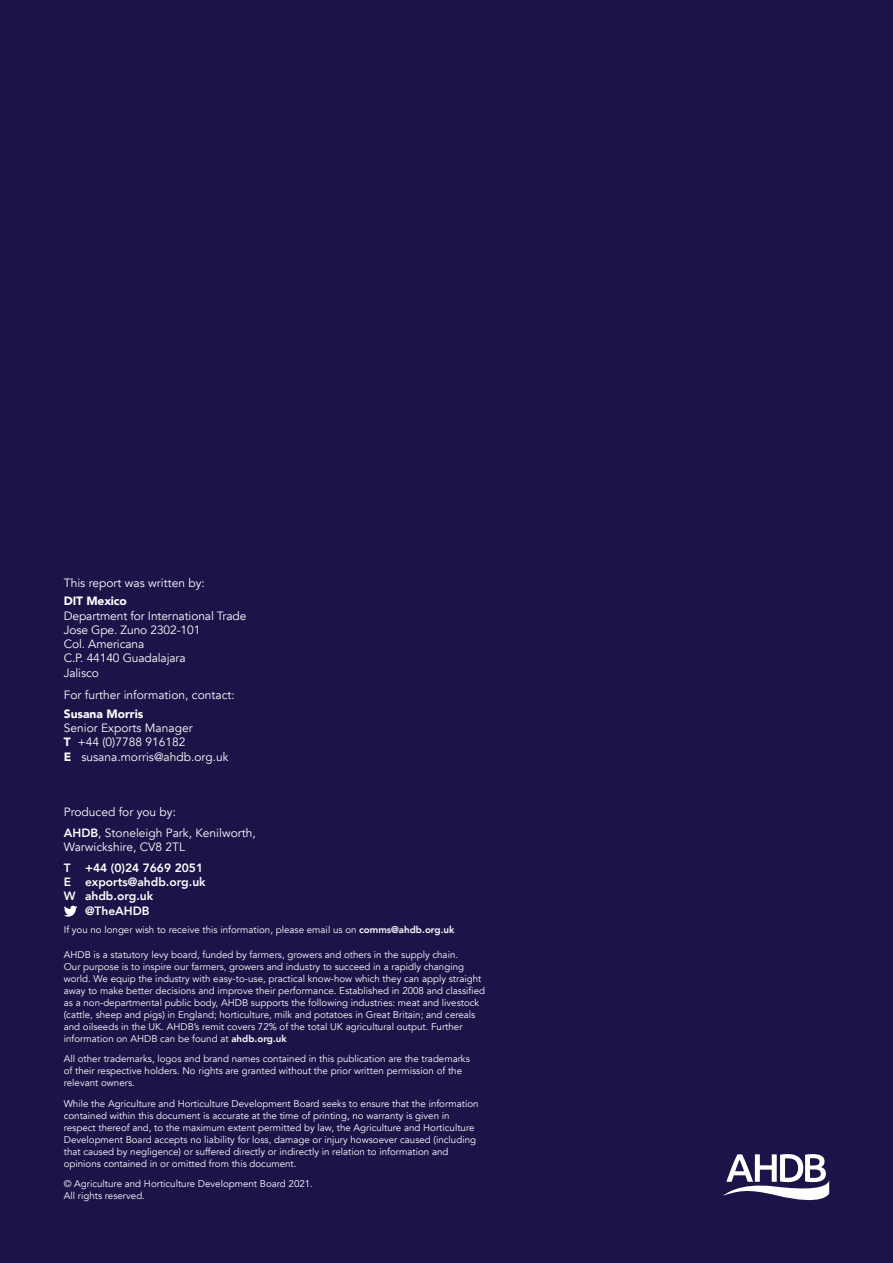
<style>
.page{position:relative;width:893px;height:1263px;background:#1e1348}
.page>*{position:absolute;margin:0;border:0;box-sizing:border-box;transform-origin:0 0}
.CONTENTS_FOOTER__exp{font:12px/14.2px "Avenir";color:#fff}
.A6_white_main_text{font:12px/14.2px "Avenir";color:#fff}
.A6_white_main_text-2{font:800 12px "Avenir";color:#fff}
.A6_disclaimer{font:9.75px/12px "Avenir";color:#fff}
.s1{font-weight:900}
.s2{font-weight:800}
</style>
<div class="page">
<svg style="left:723px;top:1154px;width:106px;height:47px"></svg>
<svg style="left:64px;top:906px;width:13px;height:11px"></svg>
<p class="CONTENTS_FOOTER__exp" style="left:64px;top:576px;width:143px">This report was written by:</p>
<p class="CONTENTS_FOOTER__exp" style="left:64px;top:594px;width:184px"><span class="s1">DIT Mexico<br></span>Department for International Trade<br>Jose Gpe. Zuno 2302-101<br>Col. Americana<br>C.P. 44140 Guadalajara<br>Jalisco</p>
<p class="CONTENTS_FOOTER__exp" style="left:64px;top:688px;width:173px">For further information, contact:</p>
<p class="CONTENTS_FOOTER__exp" style="left:64px;top:707px;width:166px"><span class="s1">Susana Morris<br></span>Senior Exports Manager<br><span class="s1">T</span> +44 (0)7788 916182<br><span class="s1">E</span> susana.morris@ahdb.org.uk</p>
<p class="A6_white_main_text" style="left:64px;top:805px;width:114px">Produced for you by:</p>
<p class="A6_white_main_text" style="left:64px;top:826px;width:193px"><span class="s2">AHDB</span>, Stoneleigh Park, Kenilworth,<br>Warwickshire, CV8 2TL</p>
<p class="A6_white_main_text-2" style="left:64px;top:858px;width:141px">T +44 (0)24 7669 2051</p>
<p class="A6_white_main_text-2" style="left:64px;top:872px;width:143px">E exports@ahdb.org.uk</p>
<p class="A6_white_main_text-2" style="left:64px;top:887px;width:91px">W ahdb.org.uk</p>
<p class="A6_white_main_text-2" style="left:85px;top:901px;width:66px">@TheAHDB</p>
<p class="A6_disclaimer" style="left:64px;top:924px;width:392px">If you no longer wish to receive this information, please email us on <span class="s2">comms@ahdb.org.uk</span></p>
<p class="A6_disclaimer" style="left:64px;top:948px;width:423px">AHDB is a statutory levy board, funded by farmers, growers and others in the supply chain.<br>Our purpose is to inspire our farmers, growers and industry to succeed in a rapidly changing world. We equip the industry with easy-to-use, practical know-how which they can apply straight away to make better decisions and improve their performance. Established in 2008 and classified as a non-departmental public body, AHDB supports the following industries: meat and livestock (cattle, sheep and pigs) in England; horticulture, milk and potatoes in Great Britain; and cereals and oilseeds in the UK. AHDB’s remit covers 72% of the total UK agricultural output. Further information on AHDB can be found at <span class="s2">ahdb.org.uk</span></p>
<p class="A6_disclaimer" style="left:64px;top:1053px;width:408px">All other trademarks, logos and brand names contained in this publication are the trademarks of their respective holders. No rights are granted without the prior written permission of the relevant owners.</p>
<p class="A6_disclaimer" style="left:64px;top:1097px;width:416px">While the Agriculture and Horticulture Development Board seeks to ensure that the information contained within this document is accurate at the time of printing, no warranty is given in respect thereof and, to the maximum extent permitted by law, the Agriculture and Horticulture Development Board accepts no liability for loss, damage or injury howsoever caused (including that caused by negligence) or suffered directly or indirectly in relation to information and opinions contained in or omitted from this document.</p>
<p class="A6_disclaimer" style="left:64px;top:1178px;width:251px">© Agriculture and Horticulture Development Board 2021.<br>All rights reserved.</p>
</div>
